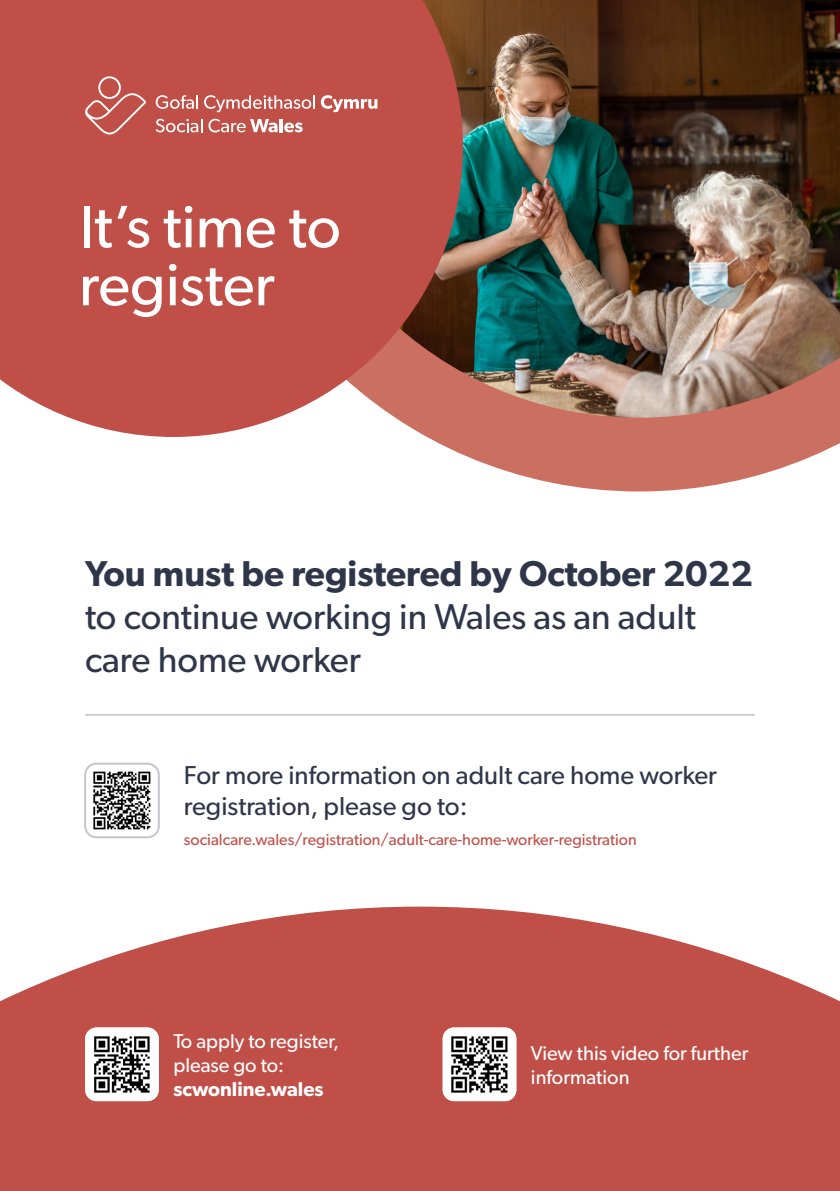
<style>
.page{position:relative;width:840px;height:1191px;background:#fff}
.page>*{position:absolute;margin:0;border:0;box-sizing:border-box;transform-origin:0 0}
.t1{font:60px/58px "Gibson";color:#fff}
.t2{font:36px/43.2px "Gibson";color:#30364a}
.t3{font:600 36px "Gibson";color:#30364a}
.t4{font:26px/31.2px "Gibson";color:#30364a}
.t5{font:20px/24px "Gibson";color:#fff}
.t6{font:600 20px "Gibson";color:#fff}
.t7{font:16px "Gibson";color:#c04f48}
</style>
<div class="page">
<img style="left:427px;top:0;width:412px;height:491px">
<svg style="left:0;top:906px;width:839px;height:285px;background:#c7635d"></svg>
<img style="left:85px;top:1027px;width:74px;height:74px">
<hr style="left:85px;top:714px;width:669px;height:2px;background:#cfced3">
<svg style="left:0;top:0;width:462px;height:437px;background:#bf574f"></svg>
<svg style="left:156px;top:95px;width:42px;height:14px"></svg>
<svg style="left:204px;top:95px;width:111px;height:17px;background:#d07c77"></svg>
<svg style="left:321px;top:95px;width:56px;height:17px"></svg>
<svg style="left:155px;top:119px;width:47px;height:13px"></svg>
<svg style="left:208px;top:119px;width:94px;height:13px"></svg>
<svg style="left:85px;top:76px;width:61px;height:58px;background:#c86660"></svg>
<img style="left:87px;top:765px;width:70px;height:70px">
<div style="left:84px;top:762px;width:76px;height:76px;border:2px solid #c7c5cc;border-radius:11px"></div>
<img style="left:442px;top:1027px;width:74px;height:74px">
<p class="t1" style="left:79px;top:197px;width:263px">It’s time to register</p>
<p class="t3" style="left:85px;top:552px;width:669px">You must be registered by October 2022</p>
<p class="t2" style="left:85px;top:594px;width:612px">to continue working in Wales as an adult care home worker</p>
<p class="t4" style="left:184px;top:758px;width:534px">For more information on adult care home worker registration, please go to:</p>
<p class="t7" style="left:184px;top:830px;width:454px">socialcare.wales/registration/adult-care-home-worker-registration</p>
<p class="t5" style="left:173px;top:1029px;width:167px">To apply to register, please go to:</p>
<p class="t6" style="left:173px;top:1077px;width:152px">scwonline.wales</p>
<p class="t5" style="left:530px;top:1041px;width:219px">View this video for further information</p>
</div>
